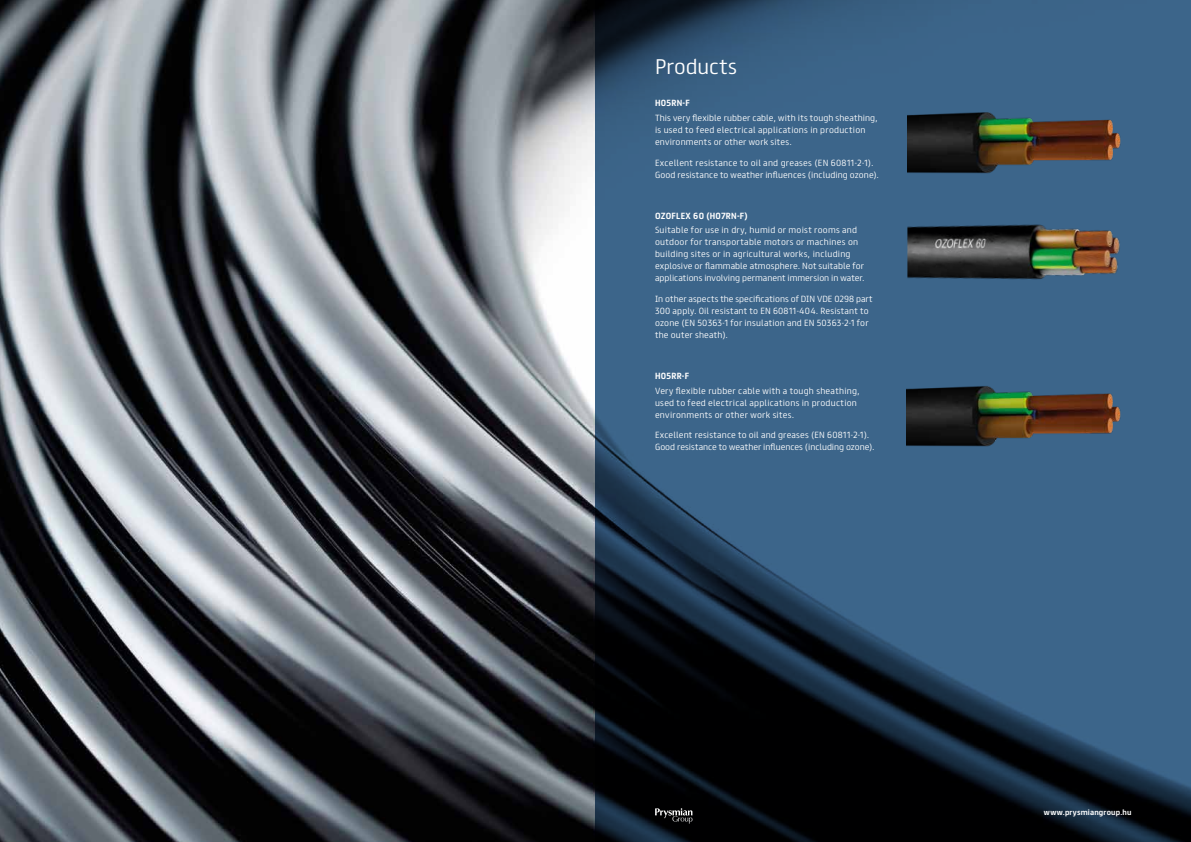
<style>
.page{position:relative;width:1191px;height:842px;background:#fff}
.page>*{position:absolute;margin:0;border:0;box-sizing:border-box;transform-origin:0 0}
.t1{font:300 19px "FS Truman";letter-spacing:.005em;color:#fff}
.t2{font:300 8px/12px "FS Truman";letter-spacing:.025em;color:#fff}
.t3{font:700 8px "FS Truman";letter-spacing:.025em;color:#fff}
.t4{font:700 7px "FS Truman";letter-spacing:.025em;color:#fff}
</style>
<div class="page">
<img style="left:0;top:0;width:595px;height:842px">
<svg style="left:595px;top:0;width:596px;height:842px;background:#2e4d6b"></svg>
<img style="left:907px;top:379px;width:218px;height:75px">
<img style="left:907px;top:210px;width:233px;height:86px">
<img style="left:907px;top:106px;width:218px;height:75px">
<svg style="left:655px;top:808px;width:37px;height:16px"></svg>
<h1 class="t1" style="left:655px;top:50px;width:84px">Products</h1>
<p class="t3" style="left:655px;top:96px;width:36px">H05RN-F</p>
<p class="t2" style="left:655px;top:111px;width:224px">This very flexible rubber cable, with its tough sheathing, is used to feed electrical applications in production environments or other work sites.</p>
<p class="t2" style="left:655px;top:156px;width:225px">Excellent resistance to oil and greases (EN 60811-2-1).<br>Good resistance to weather influences (including ozone).</p>
<p class="t3" style="left:655px;top:208px;width:94px">OZOFLEX 60 (H07RN-F)</p>
<p class="t2" style="left:655px;top:224px;width:211px">Suitable for use in dry, humid or moist rooms and outdoor for transportable motors or machines on building sites or in agricultural works, including explosive or flammable atmosphere. Not suitable for applications involving permanent immersion in water.</p>
<p class="t2" style="left:655px;top:292px;width:219px">In other aspects the specifications of DIN VDE 0298 part 300 apply. Oil resistant to EN 60811-404. Resistant to ozone (EN 50363-1 for insulation and EN 50363-2-1 for the outer sheath).</p>
<p class="t3" style="left:655px;top:369px;width:36px">H05RR-F</p>
<p class="t2" style="left:655px;top:384px;width:206px">Very flexible rubber cable with a tough sheathing, used to feed electrical applications in production environments or other work sites.</p>
<p class="t2" style="left:655px;top:428px;width:221px">Excellent resistance to oil and greases (EN 60811-2-1).<br>Good resistance to weather influences (including ozone).</p>
<p class="t4" style="left:1044px;top:806px;width:89px">www.prysmiangroup.hu</p>
</div>
